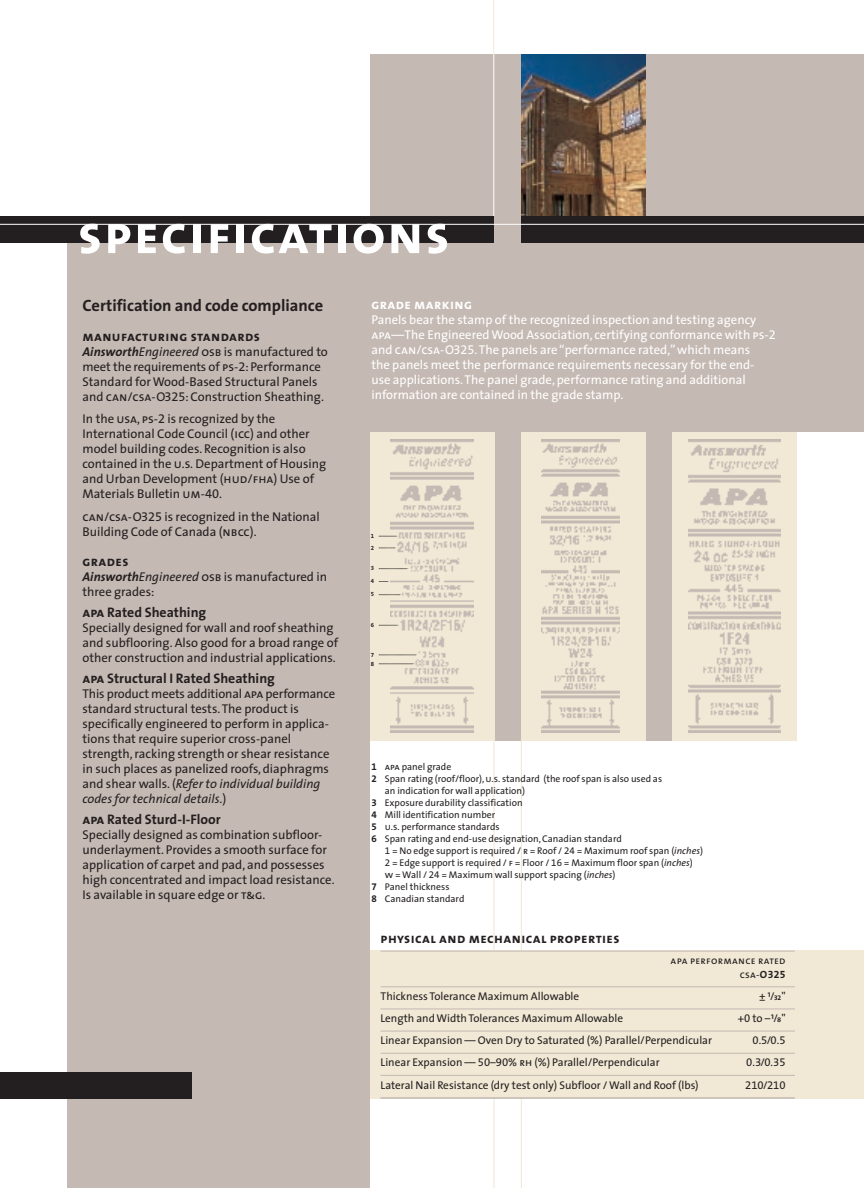
<style>
.page{position:relative;width:864px;height:1188px;background:#fff}
.page>*{position:absolute;margin:0;border:0;box-sizing:border-box;transform-origin:0 0}
.t1{font:55.5px "The Sans Bold Caps";letter-spacing:.03em;color:#fff}
.t2{font:700 16.5px "The Sans";color:#231f20}
.t3{font:700 13.8px "The Sans";color:#231f20}
.t4{font:13.8px "The Sans Bold Caps";letter-spacing:.03em;color:#231f20}
.t5{font:13.8px "The Sans Bold Caps";letter-spacing:.03em;color:#fff}
.t6{font:12.75px/15px "The Sans";color:#231f20}
.t7{font:12.75px/15px "The Sans";color:#fff}
.t8{font:11.25px "The Sans";color:#231f20}
.t9{font:11.25px "The Sans Expert";color:#231f20}
.t10{font:10.5px/13.5px "The Sans Caps";letter-spacing:.03em;color:#231f20;text-align:right}
.t11{font:9.75px "The Sans";color:#231f20}
.t12{font:6px/9px "The Sans Bold Expert";color:#231f20}
.s1{font-weight:700;font-style:italic}
.s2{font-style:italic}
.s3{font-family:"The Sans Caps"}
.s4{font-family:"The Sans Expert"}
.s5{font-family:"The Sans Bold Caps";font-weight:400}
.s6{font-family:"The Sans Bold Expert"}
.s7{font-family:"The Sans Bold Caps"}
.s8{font-family:"The Sans"}
</style>
<div class="page">
<div style="left:796px;top:54px;width:68px;height:378px;background:#c5b9b3"></div>
<div style="left:370px;top:54px;width:426px;height:686px;background:#c5b9b3"></div>
<img style="left:521px;top:54px;width:124px;height:162px">
<div style="left:68px;top:243px;width:302px;height:945px;background:#c5b9b3"></div>
<hr style="left:494px;top:0;width:1px;height:54px;background:#f1e8d5">
<hr style="left:494px;top:54px;width:1px;height:162px;background:#fff">
<div style="left:370px;top:432px;width:124px;height:308px;background:#f1e8d5"></div>
<img style="left:390px;top:440px;width:84px;height:292px">
<div style="left:521px;top:432px;width:124px;height:308px;background:#f1e8d5"></div>
<img style="left:541px;top:440px;width:79px;height:293px">
<div style="left:672px;top:432px;width:124px;height:308px;background:#f1e8d5"></div>
<img style="left:689px;top:439px;width:91px;height:294px">
<svg style="left:379px;top:568px;width:30px;height:1px"></svg>
<svg style="left:379px;top:548px;width:17px;height:1px"></svg>
<svg style="left:379px;top:536px;width:19px;height:1px"></svg>
<svg style="left:379px;top:594px;width:22px;height:1px"></svg>
<svg style="left:379px;top:625px;width:20px;height:1px"></svg>
<svg style="left:379px;top:655px;width:38px;height:1px"></svg>
<svg style="left:379px;top:664px;width:36px;height:1px"></svg>
<div style="left:0;top:1072px;width:192px;height:27px;background:#231f20"></div>
<hr style="left:494px;top:740px;width:1px;height:448px;background:#f1e8d5">
<hr style="left:521px;top:740px;width:1px;height:448px;background:#f1e8d5">
<div style="left:521px;top:216px;width:343px;height:27px;background:#231f20"></div>
<div style="left:0;top:216px;width:494px;height:27px;background:#231f20"></div>
<hr style="left:0;top:224px;width:864px;height:1px;background:#fff">
<div style="left:370px;top:951px;width:494px;height:148px;background:#f1e8d5"></div>
<hr style="left:381px;top:987px;width:414px;height:1px;background:#c5b9b3">
<hr style="left:381px;top:1009px;width:414px;height:1px;background:#c5b9b3">
<hr style="left:381px;top:1031px;width:414px;height:1px;background:#c5b9b3">
<hr style="left:381px;top:1053px;width:414px;height:1px;background:#c5b9b3">
<hr style="left:381px;top:1075px;width:414px;height:1px;background:#c5b9b3">
<hr style="left:380px;top:951px;width:415px;height:1px;background:#c5b9b3">
<hr style="left:380px;top:1097px;width:415px;height:2px;background:#c5b9b3">
<h1 class="t1" style="left:78px;top:216px;width:373px">specifications</h1>
<p class="t2" style="left:82px;top:299px;width:242px">Certification and code compliance</p>
<p class="t4" style="left:82px;top:332px;width:179px">manufacturing standards</p>
<p class="t6" style="left:82px;top:345px;width:247px"><span class="s1">Ainsworth</span><span class="s2">Engineered</span> <span class="s3">osb</span> is manufactured to meet the requirements of <span class="s3">ps</span>-<span class="s4">2</span>: Performance Standard for Wood-Based Structural Panels and <span class="s3">can/csa</span>-O<span class="s4">325</span>: Construction Sheathing.</p>
<p class="t6" style="left:82px;top:413px;width:245px">In the <span class="s3">usa</span>, <span class="s3">ps</span>-<span class="s4">2</span> is recognized by the International Code Council (<span class="s3">icc</span>) and other model building codes. Recognition is also contained in the <span class="s3">u.s.</span> Department of Housing and Urban Development (<span class="s3">hud/fha</span>) Use of Materials Bulletin <span class="s3">um</span>-<span class="s4">40</span>.</p>
<p class="t6" style="left:82px;top:510px;width:239px"><span class="s3">can/csa</span>-O<span class="s4">325</span> is recognized in the National<br>Building Code of Canada (<span class="s3">nbcc</span>).</p>
<p class="t4" style="left:82px;top:557px;width:48px">grades</p>
<p class="t6" style="left:82px;top:570px;width:246px"><span class="s1">Ainsworth</span><span class="s2">Engineered</span> <span class="s3">osb</span> is manufactured in three grades:</p>
<p class="t3" style="left:82px;top:607px;width:125px"><span class="s5">apa</span> Rated Sheathing</p>
<p class="t6" style="left:82px;top:621px;width:257px">Specially designed for wall and roof sheathing and subflooring. Also good for a broad range of other construction and industrial applications.</p>
<p class="t3" style="left:82px;top:673px;width:194px"><span class="s5">apa</span> Structural I Rated Sheathing</p>
<p class="t6" style="left:82px;top:687px;width:254px">This product meets additional <span class="s3">apa</span> performance standard structural tests.The product is specifically engineered to perform in applica&shy;tions that require superior cross-panel strength, racking strength or shear resistance in such places as panelized roofs, diaphragms and shear walls. (<span class="s2">Refer to individual building codes for technical details</span>.)</p>
<p class="t3" style="left:82px;top:814px;width:140px"><span class="s5">apa</span> Rated Sturd-I-Floor</p>
<p class="t6" style="left:82px;top:828px;width:254px">Specially designed as combination subfloor&shy;underlayment. Provides a smooth surface for application of carpet and pad, and possesses high concentrated and impact load resistance.<br>Is available in square edge or <span class="s3">t&amp;g</span>.</p>
<p class="t5" style="left:371px;top:300px;width:102px">grade marking</p>
<p class="t7" style="left:371px;top:313px;width:406px">Panels bear the stamp of the recognized inspection and testing agency <span class="s3">apa—</span>The Engineered Wood Association, certifying conformance with <span class="s3">ps</span>-<span class="s4">2 </span>and <span class="s3">can/csa</span>-O<span class="s4">325</span>.The panels are “performance rated,” which means<br>the panels meet the performance requirements necessary for the end&shy;use applications.The panel grade, performance rating and additional information are contained in the grade stamp.</p>
<p class="t12" style="left:371px;top:532px;width:5px">1</p>
<p class="t12" style="left:371px;top:544px;width:5px">2</p>
<p class="t12" style="left:371px;top:565px;width:5px">3</p>
<p class="t12" style="left:371px;top:577px;width:5px">4</p>
<p class="t12" style="left:371px;top:591px;width:5px">5</p>
<p class="t12" style="left:371px;top:621px;width:5px">6</p>
<p class="t12" style="left:371px;top:651px;width:5px">7<br>8</p>
<p class="t11" style="left:371px;top:763px;width:81px"><span class="s6">1</span> <span class="s3">apa</span> panel grade</p>
<p class="t11" style="left:371px;top:775px;width:292px"><span class="s6">2</span> Span rating (roof/floor),<span class="s3">u.s.</span> standard (the roof span is also used as</p>
<p class="t11" style="left:385px;top:787px;width:142px">an indication for wall application)</p>
<p class="t11" style="left:371px;top:799px;width:153px"><span class="s6">3</span> Exposure durability classification</p>
<p class="t11" style="left:371px;top:811px;width:125px"><span class="s6">4</span> Mill identification number</p>
<p class="t11" style="left:371px;top:823px;width:130px"><span class="s6">5</span> <span class="s3">u.s.</span> performance standards</p>
<p class="t11" style="left:371px;top:835px;width:252px"><span class="s6">6</span> Span rating and end-use designation, Canadian standard</p>
<p class="t11" style="left:385px;top:847px;width:320px"><span class="s4">1</span> = No edge support is required / <span class="s3">r</span> = Roof / <span class="s4">24</span> = Maximum roof span (<span class="s2">inches</span>)</p>
<p class="t11" style="left:385px;top:859px;width:309px"><span class="s4">2</span> = Edge support is required / <span class="s3">f</span> = Floor / <span class="s4">16</span> = Maximum floor span (<span class="s2">inches</span>)</p>
<p class="t11" style="left:385px;top:871px;width:232px"><span class="s3">w</span> = Wall / <span class="s4">24</span> = Maximum wall support spacing (<span class="s2">inches</span>)</p>
<p class="t11" style="left:371px;top:883px;width:80px"><span class="s6">7</span> Panel thickness</p>
<p class="t11" style="left:371px;top:895px;width:95px"><span class="s6">8</span> Canadian standard</p>
<p class="t4" style="left:381px;top:934px;width:240px">physical and mechanical properties</p>
<p class="t10" style="left:671px;top:955px;width:116px">apa performance rated csa-<span class="s7">O</span><span class="s6">325</span></p>
<p class="t8" style="left:381px;top:992px;width:200px">Thickness Tolerance Maximum Allowable</p>
<p class="t9" style="left:759px;top:992px;width:28px">± B/dc"</p>
<p class="t8" style="left:381px;top:1014px;width:244px">Length and Width Tolerances Maximum Allowable</p>
<p class="t9" style="left:738px;top:1015px;width:49px"><span class="s8">+</span>0 <span class="s8">to –</span>B/i"</p>
<p class="t8" style="left:381px;top:1036px;width:333px">Linear Expansion — Oven Dry to Saturated (%) Parallel/Perpendicular</p>
<p class="t9" style="left:752px;top:1037px;width:35px">0.5/0.5</p>
<p class="t8" style="left:381px;top:1058px;width:281px">Linear Expansion — <span class="s4">50</span>–<span class="s4">90</span>% <span class="s3">rh</span> (%) Parallel/Perpendicular</p>
<p class="t9" style="left:746px;top:1059px;width:41px">0.3/0.35</p>
<p class="t8" style="left:381px;top:1080px;width:320px">Lateral Nail Resistance (dry test only) Subfloor / Wall and Roof (lbs)</p>
<p class="t9" style="left:745px;top:1081px;width:42px">210/210</p>
</div>
